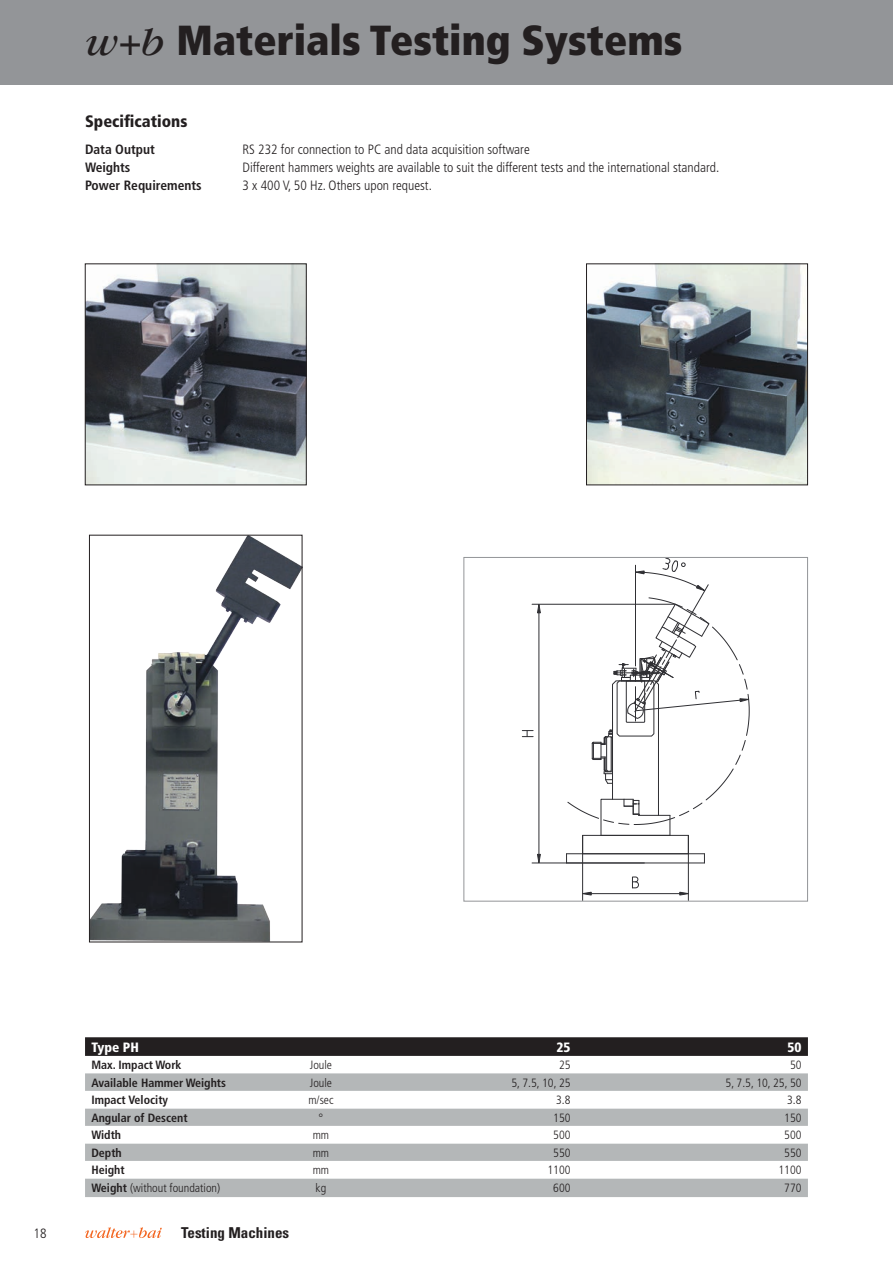
<style>
.page{position:relative;width:893px;height:1263px;background:#fff}
.page>*{position:absolute;margin:0;border:0;box-sizing:border-box;transform-origin:0 0}
.t1{font:900 condensed 42px "Frutiger LT Pro";color:#231f20}
.t2{font:900 condensed 16.5px "Frutiger LT Pro";color:#231f20}
.t3{font:700 condensed 15px "Univers LT Std";color:#231f20}
.t4{font:300 condensed 13.5px "Frutiger LT Pro";color:#231f20}
.t5{font:700 condensed 13.5px "Frutiger LT Pro";color:#231f20}
.t6{font:900 condensed 13.5px "Frutiger LT Pro";color:#fff}
.t7{font:300 condensed 12px "Frutiger LT Pro";color:#231f20}
.t8{font:700 condensed 12px "Frutiger LT Pro";color:#231f20}
.s1{font-family:"Garamond";font-weight:400;font-style:italic;font-stretch:normal}
.s2{font-family:"Garamond";font-weight:400;font-style:italic;font-stretch:normal;font-size:39px}
.s3{font-weight:700}
</style>
<div class="page">
<svg style="left:85px;top:1227px;width:77px;height:11px"></svg>
<div style="left:0;top:0;width:893px;height:85px;background:#939598"></div>
<img style="left:91px;top:537px;width:209px;height:403px">
<div style="left:89px;top:535px;width:213px;height:407px;border:1px solid #231f20"></div>
<img style="left:87px;top:266px;width:217px;height:217px">
<div style="left:85px;top:264px;width:221px;height:221px;border:1px solid #231f20"></div>
<img style="left:588px;top:266px;width:218px;height:217px">
<div style="left:586px;top:264px;width:222px;height:221px;border:1px solid #231f20"></div>
<hr style="left:532px;top:604px;width:143px;height:1px;background:#2f2f33">
<hr style="left:539px;top:613px;width:1px;height:241px;background:#2f2f33">
<svg style="left:537px;top:854px;width:3px;height:9px"></svg>
<svg style="left:537px;top:604px;width:3px;height:9px"></svg>
<svg style="left:522px;top:730px;width:11px;height:7px"></svg>
<hr style="left:582px;top:835px;width:1px;height:65px;background:#2f2f33">
<hr style="left:688px;top:835px;width:1px;height:65px;background:#2f2f33">
<hr style="left:591px;top:893px;width:89px;height:1px;background:#2f2f33">
<svg style="left:582px;top:892px;width:9px;height:3px"></svg>
<svg style="left:680px;top:892px;width:8px;height:3px"></svg>
<svg style="left:632px;top:877px;width:7px;height:11px"></svg>
<div style="left:464px;top:557px;width:344px;height:344px;border:1px solid #939598"></div>
<hr style="left:566px;top:863px;width:138px;height:1px;background:#2f2f33">
<svg style="left:566px;top:558px;width:183px;height:305px"></svg>
<hr style="left:532px;top:863px;width:112px;height:1px;background:#2f2f33">
<svg style="left:85px;top:1037px;width:723px;height:19px;background:#272324"></svg>
<svg style="left:85px;top:1073px;width:723px;height:124px;background:#b6b9ba"></svg>
<svg style="left:85px;top:1091px;width:723px;height:87px"></svg>
<h1 class="t1" style="left:85px;top:15px;width:599px"><span class="s1">w</span><span class="s2">+</span><span class="s1">b</span> Materials Testing Systems</h1>
<p class="t2" style="left:85px;top:111px;width:104px">Specifications</p>
<p class="t5" style="left:85px;top:141px;width:71px">Data Output</p>
<p class="t4" style="left:243px;top:142px;width:289px">RS 232 for connection to PC and data acquisition software</p>
<p class="t5" style="left:85px;top:159px;width:47px">Weights</p>
<p class="t4" style="left:243px;top:160px;width:478px">Different hammers weights are available to suit the different tests and the international standard.</p>
<p class="t5" style="left:85px;top:177px;width:118px">Power Requirements</p>
<p class="t4" style="left:243px;top:178px;width:191px">3 x 400 V, 50 Hz. Others upon request.</p>
<p class="t6" style="left:91px;top:1039px;width:49px">Type PH</p>
<p class="t6" style="left:556px;top:1039px;width:16px">25</p>
<p class="t6" style="left:787px;top:1039px;width:16px">50</p>
<p class="t8" style="left:91px;top:1058px;width:92px">Max. Impact Work</p>
<p class="t7" style="left:310px;top:1058px;width:24px">Joule</p>
<p class="t7" style="left:559px;top:1058px;width:13px">25</p>
<p class="t7" style="left:790px;top:1058px;width:13px">50</p>
<p class="t8" style="left:91px;top:1075px;width:136px">Available Hammer Weights</p>
<p class="t7" style="left:310px;top:1076px;width:24px">Joule</p>
<p class="t7" style="left:511px;top:1076px;width:61px">5, 7.5, 10, 25</p>
<p class="t7" style="left:726px;top:1076px;width:77px">5, 7.5, 10, 25, 50</p>
<p class="t8" style="left:91px;top:1093px;width:78px">Impact Velocity</p>
<p class="t7" style="left:308px;top:1093px;width:27px">m/sec</p>
<p class="t7" style="left:556px;top:1093px;width:16px">3.8</p>
<p class="t7" style="left:787px;top:1093px;width:16px">3.8</p>
<p class="t8" style="left:91px;top:1110px;width:98px">Angular of Descent</p>
<p class="t7" style="left:319px;top:1111px;width:6px">°</p>
<p class="t7" style="left:553px;top:1111px;width:19px">150</p>
<p class="t7" style="left:784px;top:1111px;width:19px">150</p>
<p class="t8" style="left:91px;top:1128px;width:31px">Width</p>
<p class="t7" style="left:313px;top:1128px;width:18px">mm</p>
<p class="t7" style="left:553px;top:1128px;width:19px">500</p>
<p class="t7" style="left:784px;top:1128px;width:19px">500</p>
<p class="t8" style="left:91px;top:1145px;width:32px">Depth</p>
<p class="t7" style="left:313px;top:1146px;width:18px">mm</p>
<p class="t7" style="left:553px;top:1146px;width:19px">550</p>
<p class="t7" style="left:784px;top:1146px;width:19px">550</p>
<p class="t8" style="left:91px;top:1163px;width:35px">Height</p>
<p class="t7" style="left:313px;top:1163px;width:18px">mm</p>
<p class="t7" style="left:547px;top:1163px;width:25px">1100</p>
<p class="t7" style="left:778px;top:1163px;width:25px">1100</p>
<p class="t7" style="left:91px;top:1181px;width:130px"><span class="s3">Weight</span> (without foundation)</p>
<p class="t7" style="left:316px;top:1181px;width:12px">kg</p>
<p class="t7" style="left:553px;top:1181px;width:19px">600</p>
<p class="t7" style="left:784px;top:1181px;width:19px">770</p>
<p class="t4" style="left:34px;top:1225px;width:14px">18</p>
<p class="t3" style="left:181px;top:1223px;width:110px">Testing Machines</p>
</div>
